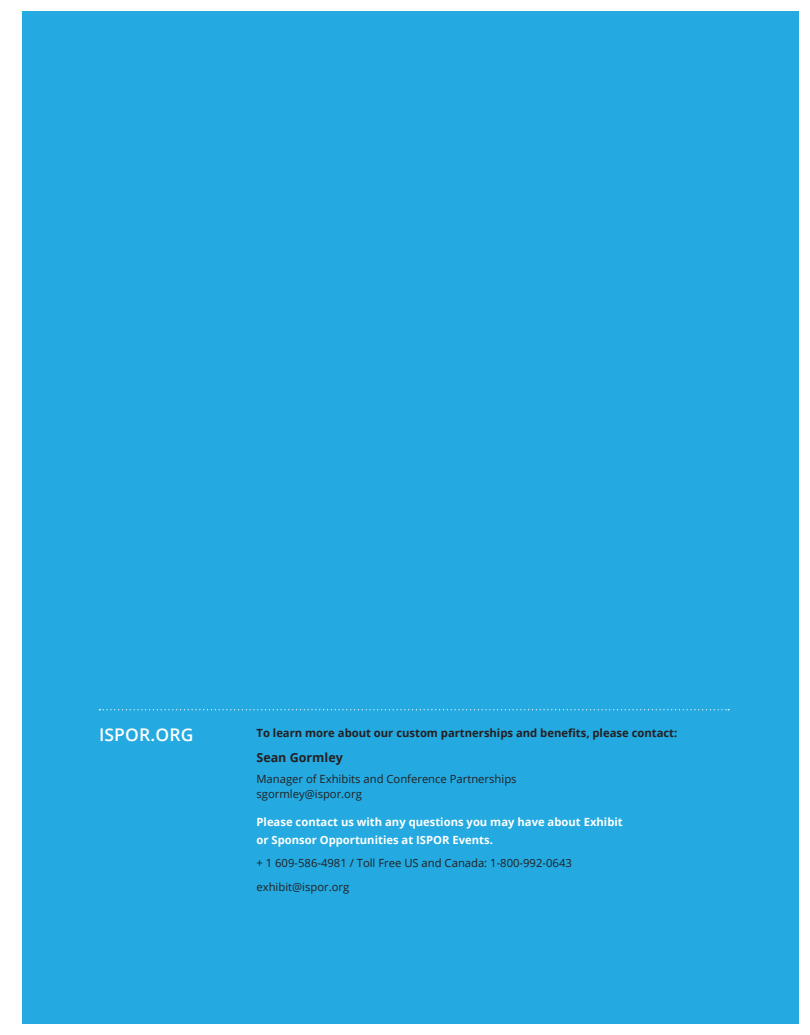
<style>
.page{position:relative;width:810px;height:1035px;background:#fff}
.page>*{position:absolute;margin:0;border:0;box-sizing:border-box;transform-origin:0 0}
.t1{font:600 17.5px "Open Sans";letter-spacing:.01em;color:#fff}
.t2{font:700 12.5px "Open Sans";color:#231f20}
.t3{font:11.25px/15px "Open Sans";color:#231f20}
.t4{font:700 11.25px/17.5px "Open Sans";color:#fff}
.t5{font:700 11.25px "Open Sans";color:#231f20}
</style>
<div class="page">
<div style="left:22px;top:11px;width:777px;height:1013px;background:#24aae1"></div>
<svg style="left:99px;top:709px;width:630px;height:1px"></svg>
<p class="t1" style="left:99px;top:723px;width:96px">ISPOR.ORG</p>
<p class="t5" style="left:257px;top:725px;width:422px">To learn more about our custom partnerships and benefits, please contact:</p>
<p class="t2" style="left:257px;top:748px;width:88px">Sean Gormley</p>
<p class="t3" style="left:257px;top:771px;width:262px">Manager of Exhibits and Conference Partnerships sgormley@ispor.org</p>
<p class="t4" style="left:257px;top:813px;width:368px">Please contact us with any questions you may have about Exhibit or Sponsor Opportunities at ISPOR Events.</p>
<p class="t3" style="left:257px;top:855px;width:317px">+ 1 609-586-4981 / Toll Free US and Canada: 1-800-992-0643</p>
<p class="t3" style="left:257px;top:879px;width:94px">exhibit@ispor.org</p>
</div>
